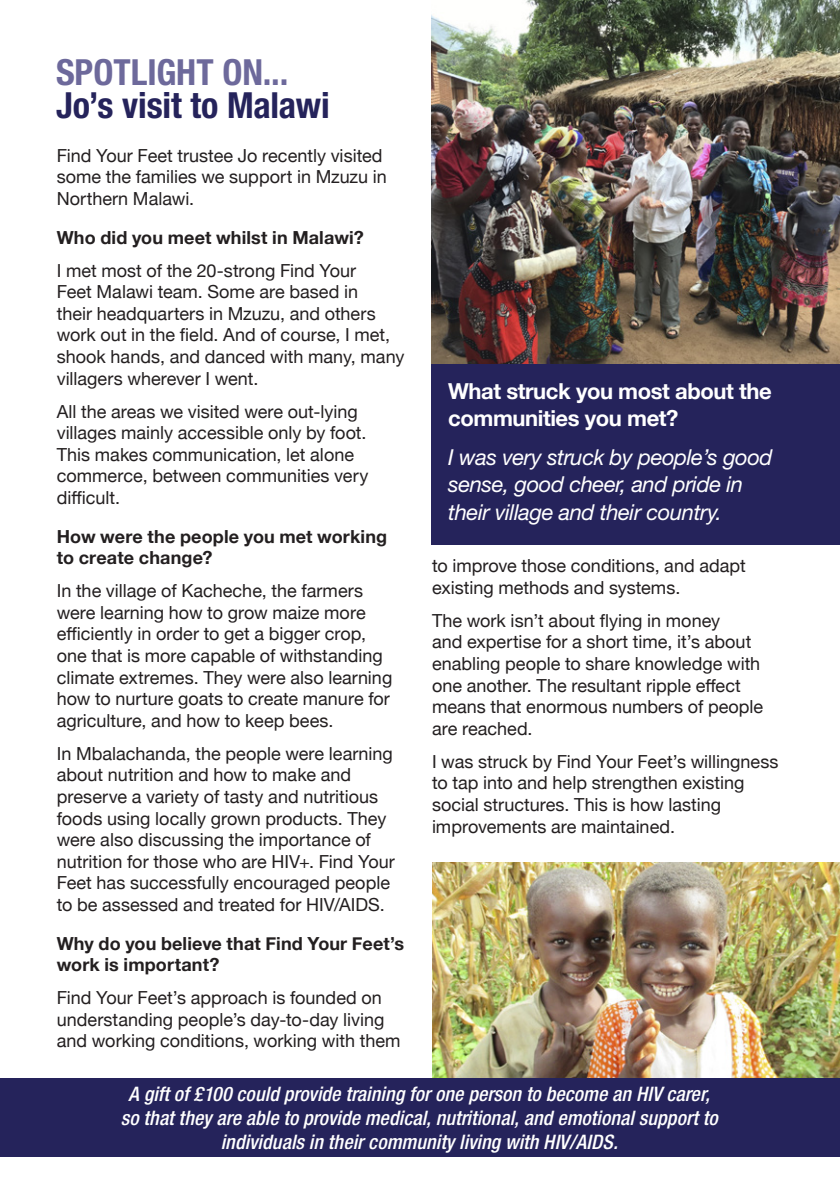
<style>
.page{position:relative;width:840px;height:1191px;background:#fff}
.page>*{position:absolute;margin:0;border:0;box-sizing:border-box;transform-origin:0 0}
.t1{font:700 condensed 36px "Helvetica Neue";letter-spacing:-.005em;color:#25235b}
.t2{font:700 condensed 36px "Helvetica Neue";color:#6d699b}
.t3{font:italic 22px/27.6px "Helvetica Neue";letter-spacing:-.02em;color:#fff}
.t4{font:700 22px/27.6px "Helvetica Neue";letter-spacing:-.02em;color:#fff}
.t5{font:italic 500 condensed 20px/24px "Helvetica Neue";letter-spacing:.005em;color:#fff;text-align:center}
.t6{font:18px/21.6px "Helvetica Neue";color:#231f20}
.t7{font:700 18px/21.6px "Helvetica Neue";letter-spacing:.005em;color:#231f20}
</style>
<div class="page">
<img style="left:432px;top:862px;width:407px;height:216px">
<div style="left:0;top:1078px;width:839px;height:79px;background:#25235b"></div>
<div style="left:431px;top:363px;width:408px;height:181px;background:#25235b"></div>
<img style="left:431px;top:0;width:408px;height:363px">
<h1 class="t2" style="left:56px;top:50px;width:234px">SPOTLIGHT ON...</h1>
<h1 class="t1" style="left:56px;top:83px;width:275px">Jo’s visit to Malawi</h1>
<p class="t6" style="left:57px;top:146px;width:331px">Find Your Feet trustee Jo recently visited some the families we support in Mzuzu in<br>Northern Malawi.</p>
<p class="t7" style="left:57px;top:227px;width:308px">Who did you meet whilst in Malawi?</p>
<p class="t6" style="left:57px;top:260px;width:349px">I met most of the 20-strong Find Your<br>Feet Malawi team. Some are based in<br>their headquarters in Mzuzu, and others work out in the field. And of course, I met, shook hands, and danced with many, many villagers wherever I went.</p>
<p class="t6" style="left:57px;top:401px;width:313px">All the areas we visited were out-lying villages mainly accessible only by foot.<br>This makes communication, let alone commerce, between communities very difficult.</p>
<p class="t7" style="left:57px;top:526px;width:332px">How were the people you met working to create change?</p>
<p class="t6" style="left:57px;top:581px;width:337px">In the village of Kacheche, the farmers were learning how to grow maize more efficiently in order to get a bigger crop, one that is more capable of withstanding climate extremes. They were also learning how to nurture goats to create manure for agriculture, and how to keep bees.</p>
<p class="t6" style="left:57px;top:743px;width:339px">In Mbalachanda, the people were learning about nutrition and how to make and preserve a variety of tasty and nutritious foods using locally grown products. They were also discussing the importance of nutrition for those who are HIV+. Find Your Feet has successfully encouraged people to be assessed and treated for HIV/AIDS.</p>
<p class="t7" style="left:57px;top:933px;width:349px">Why do you believe that Find Your Feet’s work is important?</p>
<p class="t6" style="left:57px;top:988px;width:345px">Find Your Feet’s approach is founded on understanding people’s day-to-day living and working conditions, working with them</p>
<p class="t5" style="left:121px;top:1082px;width:598px">A gift of £100 could provide training for one person to become an HIV carer, so that they are able to provide medical, nutritional, and emotional support to individuals in their community living with HIV/AIDS.</p>
<p class="t4" style="left:448px;top:377px;width:324px">What struck you most about the communities you met?</p>
<p class="t3" style="left:448px;top:443px;width:326px">I was very struck by people’s good sense, good cheer, and pride in their village and their country.</p>
<p class="t6" style="left:432px;top:556px;width:315px">to improve those conditions, and adapt existing methods and systems.</p>
<p class="t6" style="left:432px;top:610px;width:332px">The work isn’t about flying in money<br>and expertise for a short time, it’s about enabling people to share knowledge with one another. The resultant ripple effect means that enormous numbers of people are reached.</p>
<p class="t6" style="left:432px;top:751px;width:348px">I was struck by Find Your Feet’s willingness to tap into and help strengthen existing social structures. This is how lasting improvements are maintained.</p>
</div>
